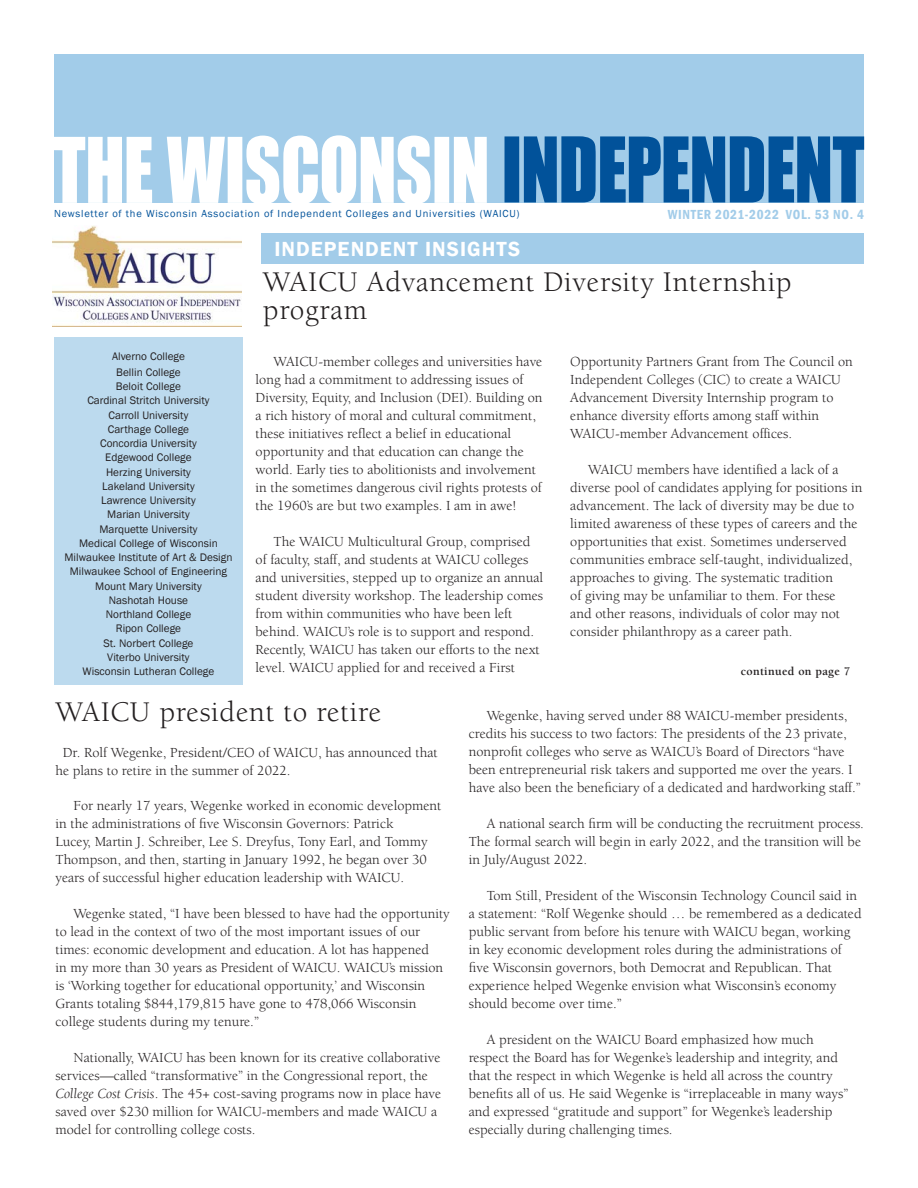
<style>
.page{position:relative;width:918px;height:1188px;background:#fff}
.page>*{position:absolute;margin:0;border:0;box-sizing:border-box;transform-origin:0 0}
.continued_on{font:29.25px/28.5px "Berkeley Std";letter-spacing:.025em;color:#231f20}
.t1{font:600 21px "Franklin Gothic";letter-spacing:.05em;color:#fff}
.continued_on-2{font:14.25px/18px "Berkeley Std";color:#231f20}
.t2{font:600 condensed 13.5px "Franklin Gothic";letter-spacing:.05em;color:#a2cce9}
.continued_on-3{font:700 12px "Berkeley Std";letter-spacing:.025em;color:#231f20}
.school_list{font:11.25px/14.2px "Franklin Gothic";color:#231f20;text-align:center}
.t3{font:10.5px "Franklin Gothic";letter-spacing:.075em;color:#01529a}
.s1{font-style:italic}
</style>
<div class="page">
<div style="left:261px;top:233px;width:603px;height:25px;background:#a2cce9"></div>
<div style="left:261px;top:242px;width:603px;height:22px;background:#a2cce9"></div>
<img style="left:52px;top:225px;width:190px;height:101px">
<div style="left:54px;top:54px;width:810px;height:148px;background:#a2cce9"></div>
<svg style="left:54px;top:135px;width:433px;height:68px"></svg>
<svg style="left:505px;top:136px;width:359px;height:66px"></svg>
<div style="left:54px;top:337px;width:189px;height:348px;background:#bcdaee"></div>
<p class="t3" style="left:54px;top:207px;width:467px">Newsletter of the Wisconsin Association of Independent Colleges and Universities (WAICU)</p>
<p class="t2" style="left:668px;top:206px;width:198px">WINTER 2021-2022 VOL. 53 NO. 4</p>
<p class="t1" style="left:274px;top:236px;width:247px">INDEPENDENT INSIGHTS</p>
<p class="continued_on" style="left:263px;top:268px;width:530px">WAICU Advancement Diversity Internship program</p>
<p class="school_list" style="left:112px;top:349px;width:74px">Alverno College</p>
<p class="school_list" style="left:116px;top:365px;width:66px">Bellin College</p>
<p class="school_list" style="left:116px;top:379px;width:67px">Beloit College</p>
<p class="school_list" style="left:87px;top:394px;width:124px">Cardinal Stritch University</p>
<p class="school_list" style="left:109px;top:408px;width:81px">Carroll University</p>
<p class="school_list" style="left:108px;top:422px;width:83px">Carthage College</p>
<p class="school_list" style="left:100px;top:436px;width:98px">Concordia University</p>
<p class="school_list" style="left:105px;top:451px;width:88px">Edgewood College</p>
<p class="school_list" style="left:106px;top:465px;width:86px">Herzing University</p>
<p class="school_list" style="left:102px;top:479px;width:94px">Lakeland University</p>
<p class="school_list" style="left:101px;top:493px;width:96px">Lawrence University</p>
<p class="school_list" style="left:107px;top:508px;width:84px">Marian University</p>
<p class="school_list" style="left:65px;top:522px;width:169px">Marquette University<br>Medical College of Wisconsin<br>Milwaukee Institute of Art &amp; Design</p>
<p class="school_list" style="left:70px;top:565px;width:159px">Milwaukee School of Engineering</p>
<p class="school_list" style="left:95px;top:579px;width:108px">Mount Mary University</p>
<p class="school_list" style="left:109px;top:593px;width:81px">Nashotah House</p>
<p class="school_list" style="left:106px;top:607px;width:87px">Northland College</p>
<p class="school_list" style="left:116px;top:622px;width:67px">Ripon College</p>
<p class="school_list" style="left:103px;top:636px;width:92px">St. Norbert College</p>
<p class="school_list" style="left:107px;top:650px;width:84px">Viterbo University</p>
<p class="school_list" style="left:83px;top:664px;width:133px">Wisconsin Lutheran College</p>
<p class="continued_on" style="left:56px;top:698px;width:327px">WAICU president to retire</p>
<p class="continued_on-2" style="left:56px;top:744px;width:384px;text-indent:7px">Dr. Rolf Wegenke, President/CEO of WAICU, has announced that he plans to retire in the summer of 2022.</p>
<p class="continued_on-2" style="left:56px;top:797px;width:387px;text-indent:18px">For nearly 17 years, Wegenke worked in economic development in the administrations of five Wisconsin Governors: Patrick<br>Lucey, Martin J. Schreiber, Lee S. Dreyfus, Tony Earl, and Tommy Thompson, and then, starting in January 1992, he began over 30 years of successful higher education leadership with WAICU.</p>
<p class="continued_on-2" style="left:56px;top:905px;width:396px;text-indent:18px">Wegenke stated, “I have been blessed to have had the opportunity to lead in the context of two of the most important issues of our times: economic development and education. A lot has happened<br>in my more than 30 years as President of WAICU. WAICU’s mission is ‘Working together for educational opportunity,’ and Wisconsin Grants totaling $844,179,815 have gone to 478,066 Wisconsin college students during my tenure.”</p>
<p class="continued_on-2" style="left:56px;top:1049px;width:387px;text-indent:18px">Nationally, WAICU has been known for its creative collaborative services—called “transformative” in the Congressional report, the <span class="s1">College Cost Crisis</span>. The 45+ cost-saving programs now in place have saved over $230 million for WAICU-members and made WAICU a model for controlling college costs.</p>
<p class="continued_on-2" style="left:570px;top:353px;width:284px">Opportunity Partners Grant from The Council on Independent Colleges (CIC) to create a WAICU Advancement Diversity Internship program to enhance diversity efforts among staff within WAICU-member Advancement offices.</p>
<p class="continued_on-2" style="left:570px;top:461px;width:294px;text-indent:18px">WAICU members have identified a lack of a diverse pool of candidates applying for positions in advancement. The lack of diversity may be due to limited awareness of these types of careers and the opportunities that exist. Sometimes underserved communities embrace self-taught, individualized, approaches to giving. The systematic tradition<br>of giving may be unfamiliar to them. For these<br>and other reasons, individuals of color may not consider philanthropy as a career path.</p>
<p class="continued_on-2" style="left:256px;top:353px;width:289px;text-indent:18px">WAICU-member colleges and universities have long had a commitment to addressing issues of Diversity, Equity, and Inclusion (DEI). Building on a rich history of moral and cultural commitment, these initiatives reflect a belief in educational opportunity and that education can change the world. Early ties to abolitionists and involvement in the sometimes dangerous civil rights protests of the 1960’s are but two examples. I am in awe!</p>
<p class="continued_on-2" style="left:256px;top:533px;width:289px;text-indent:18px">The WAICU Multicultural Group, comprised of faculty, staff, and students at WAICU colleges and universities, stepped up to organize an annual student diversity workshop. The leadership comes from within communities who have been left behind. WAICU’s role is to support and respond.<br>Recently, WAICU has taken our efforts to the next level. WAICU applied for and received a First</p>
<p class="continued_on-3" style="left:741px;top:665px;width:111px">continued on page 7</p>
<p class="continued_on-2" style="left:469px;top:707px;width:394px;text-indent:18px">Wegenke, having served under 88 WAICU-member presidents, credits his success to two factors: The presidents of the 23 private, nonprofit colleges who serve as WAICU’s Board of Directors “have been entrepreneurial risk takers and supported me over the years. I have also been the beneficiary of a dedicated and hardworking staff.”</p>
<p class="continued_on-2" style="left:469px;top:815px;width:397px;text-indent:18px">A national search firm will be conducting the recruitment process.<br>The formal search will begin in early 2022, and the transition will be in July/August 2022.</p>
<p class="continued_on-2" style="left:469px;top:887px;width:394px;text-indent:18px">Tom Still, President of the Wisconsin Technology Council said in a statement: “Rolf Wegenke should … be remembered as a dedicated public servant from before his tenure with WAICU began, working in key economic development roles during the administrations of five Wisconsin governors, both Democrat and Republican. That experience helped Wegenke envision what Wisconsin’s economy should become over time.”</p>
<p class="continued_on-2" style="left:469px;top:1031px;width:381px;text-indent:18px">A president on the WAICU Board emphasized how much respect the Board has for Wegenke’s leadership and integrity, and that the respect in which Wegenke is held all across the country benefits all of us. He said Wegenke is “irreplaceable in many ways” and expressed “gratitude and support” for Wegenke’s leadership especially during challenging times.</p>
</div>
